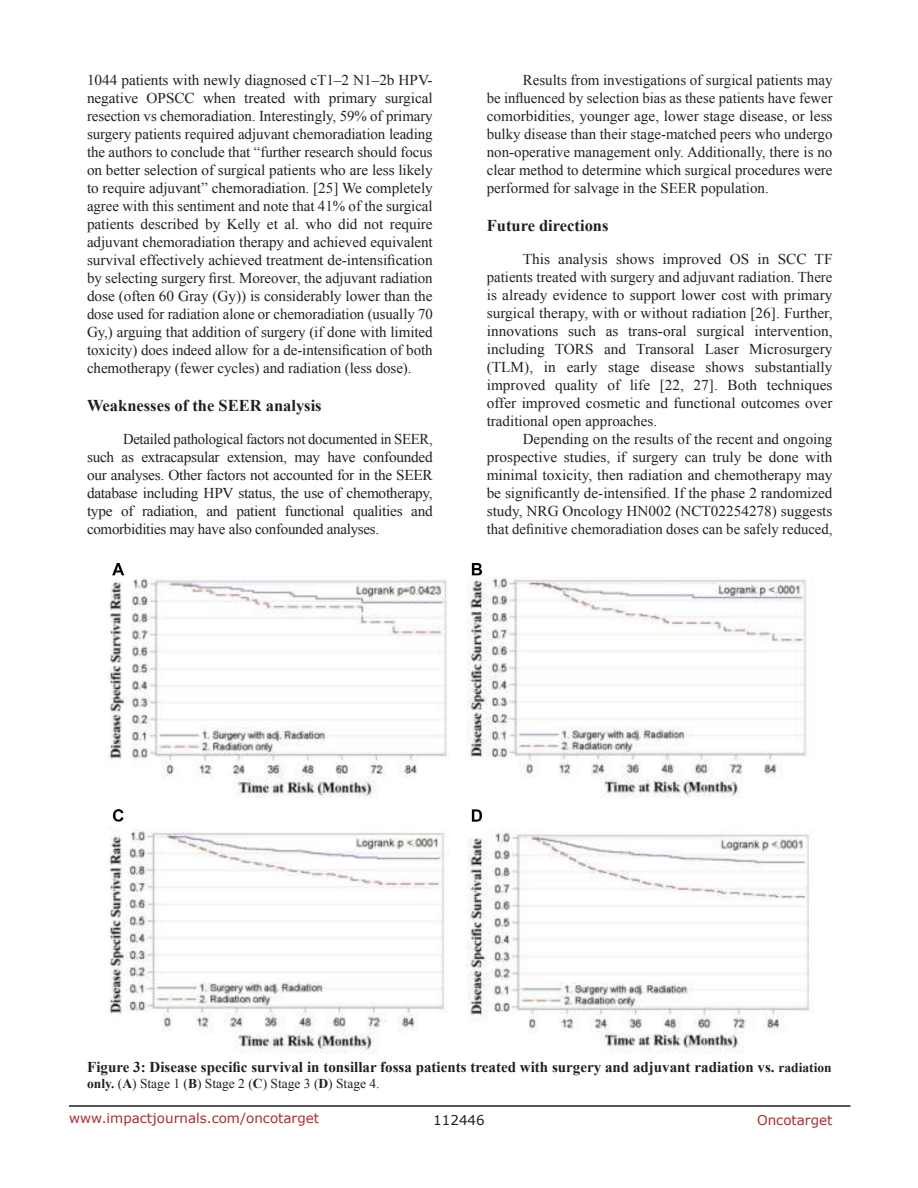
<style>
.page{position:relative;width:918px;height:1188px;background:#fff}
.page>*{position:absolute;margin:0;border:0;box-sizing:border-box;transform-origin:0 0}
.SubHeading_middle{font:700 16.5px "Times New Roman";color:#231f20}
.BodyText{font:15px/18px "Times New Roman";color:#231f20;text-align:justify}
.FigureText{font:700 15px "Times New Roman";color:#231f20}
.t1{font:13.5px "Verdana";color:#ac2b31}
.FigureText-2{font:13.5px "Times New Roman";color:#231f20}
.t2{font:13.5px "Verdana";color:#231f20}
.s1{font-size:13.5px}
.s2{font-weight:700}
</style>
<div class="page">
<hr style="left:69px;top:1105px;width:781px;height:2px;background:#231f20">
<img style="left:109px;top:564px;width:701px;height:489px">
<p class="BodyText" style="left:87px;top:71px;width:347px">1044 patients with newly diagnosed cT1–2 N1–2b HPV&shy;negative OPSCC when treated with primary surgical resection vs chemoradiation. Interestingly, 59% of primary surgery patients required adjuvant chemoradiation leading the authors to conclude that “further research should focus on better selection of surgical patients who are less likely to require adjuvant” chemoradiation. [25] We completely agree with this sentiment and note that 41% of the surgical patients described by Kelly et al. who did not require adjuvant chemoradiation therapy and achieved equivalent survival effectively achieved treatment de-intensification by selecting surgery first. Moreover, the adjuvant radiation dose (often 60 Gray (Gy)) is considerably lower than the dose used for radiation alone or chemoradiation (usually 70<br>Gy,) arguing that addition of surgery (if done with limited toxicity) does indeed allow for a de-intensification of both chemotherapy (fewer cycles) and radiation (less dose).</p>
<p class="SubHeading_middle" style="left:87px;top:394px;width:236px">Weaknesses of the SEER analysis</p>
<p class="BodyText" style="left:87px;top:430px;width:347px;text-indent:36px">Detailed pathological factors not documented in SEER, such as extracapsular extension, may have confounded our analyses. Other factors not accounted for in the SEER database including HPV status, the use of chemotherapy, type of radiation, and patient functional qualities and comorbidities may have also confounded analyses.</p>
<p class="BodyText" style="left:487px;top:71px;width:347px;text-indent:36px">Results from investigations of surgical patients may be influenced by selection bias as these patients have fewer comorbidities, younger age, lower stage disease, or less bulky disease than their stage-matched peers who undergo non-operative management only. Additionally, there is no clear method to determine which surgical procedures were performed for salvage in the SEER population.</p>
<p class="SubHeading_middle" style="left:487px;top:214px;width:123px">Future directions</p>
<p class="BodyText" style="left:487px;top:250px;width:347px;text-indent:36px">This analysis shows improved OS in SCC TF patients treated with surgery and adjuvant radiation. There is already evidence to support lower cost with primary surgical therapy, with or without radiation [26]. Further, innovations such as trans-oral surgical intervention, including TORS and Transoral Laser Microsurgery (TLM), in early stage disease shows substantially improved quality of life [22, 27]. Both techniques offer improved cosmetic and functional outcomes over traditional open approaches.</p>
<p class="BodyText" style="left:487px;top:430px;width:347px;text-indent:36px">Depending on the results of the recent and ongoing prospective studies, if surgery can truly be done with minimal toxicity, then radiation and chemotherapy may be significantly de-intensified. If the phase 2 randomized study, NRG Oncology HN002 (NCT02254278) suggests that definitive chemoradiation doses can be safely reduced,</p>
<p class="FigureText" style="left:87px;top:1056px;width:746px">Figure 3: Disease specific survival in tonsillar fossa patients treated with surgery and adjuvant radiation vs. <span class="s1">radiation</span></p>
<p class="FigureText-2" style="left:87px;top:1074px;width:294px"><span class="s2">only.</span> (<span class="s2">A</span>) Stage 1 (<span class="s2">B</span>) Stage 2 (<span class="s2">C</span>) Stage 3 (<span class="s2">D</span>) Stage 4.</p>
<p class="t1" style="left:69px;top:1109px;width:252px">www.impactjournals.com/oncotarget</p>
<p class="t2" style="left:433px;top:1111px;width:53px">112446</p>
<p class="t1" style="left:757px;top:1111px;width:77px">Oncotarget</p>
</div>
